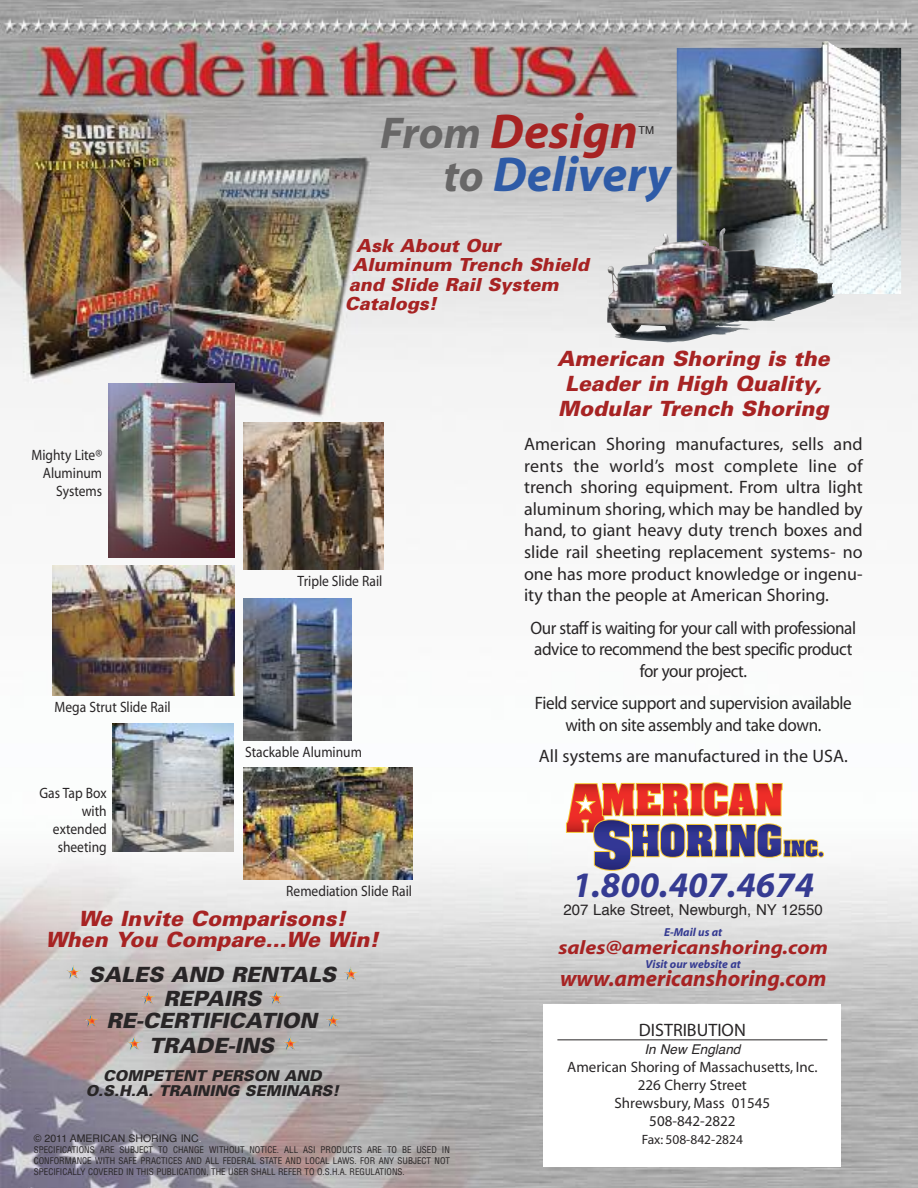
<style>
.page{position:relative;width:918px;height:1188px;background:#fff}
.page>*{position:absolute;margin:0;border:0;box-sizing:border-box;transform-origin:0 0}
.t1{font:italic 700 49.35px/43.7px "Myriad";color:#2e5ba7}
.t2{font:italic 700 36px "Myriad";color:#353b92}
.t3{font:italic 700 22.5px "Myriad";color:#a72323}
.t4{font:italic 900 21px/25.2px "Univers";color:#a72323;text-align:center}
.t5{font:italic 900 21px/23.7px "Univers";color:#282526;text-align:center}
.t6{font:italic 700 19.5px "Myriad";color:#a72323;scale:1.12 1}
.t7{font:18px/21.6px "Myriad";letter-spacing:-.02em;color:#282526;text-align:justify}
.t8{font:18px/21.6px "Myriad";letter-spacing:-.02em;color:#282526;text-align:center;scale:.95 1}
.t9{font:italic 900 18px "Univers";color:#a72323}
.t10{font:18px "Myriad";color:#282526}
.t11{font:15px/18px "Myriad";color:#282526;text-align:right;scale:.9 1}
.t12{font:15px/18px "Myriad";color:#282526;text-align:center}
.t13{font:italic 900 15px/15px "Univers";color:#282526;text-align:center}
.t14{font:15px "Helvetica";color:#282526}
.t15{font:13.5px "Myriad";color:#282526}
.t16{font:italic 13.5px "Helvetica";color:#282526}
.t17{font:italic 700 11.55px "Myriad";color:#353b92}
.t18{font:10.95px "Helvetica";color:#282526}
.t19{font:10.5px "Helvetica";color:#282526}
.t20{font:condensed 9px/10.8px "Helvetica";color:#282526;text-align:justify}
.s1{font-size:44.7px;color:#686767}
.s2{color:#a72323}
.s3{color:#d4d3d4}
</style>
<div class="page">
<img style="left:0;top:0;width:918px;height:1188px">
<svg style="left:65px;top:964px;width:17px;height:16px"></svg>
<svg style="left:282px;top:1035px;width:17px;height:17px"></svg>
<svg style="left:325px;top:1012px;width:17px;height:17px"></svg>
<svg style="left:268px;top:989px;width:17px;height:17px"></svg>
<svg style="left:342px;top:965px;width:18px;height:17px"></svg>
<svg style="left:126px;top:1035px;width:17px;height:17px"></svg>
<svg style="left:83px;top:1012px;width:17px;height:17px"></svg>
<svg style="left:140px;top:989px;width:17px;height:17px"></svg>
<img style="left:243px;top:423px;width:141px;height:146px">
<img style="left:243px;top:598px;width:108px;height:143px">
<img style="left:113px;top:724px;width:121px;height:128px">
<img style="left:109px;top:384px;width:125px;height:173px">
<img style="left:53px;top:566px;width:181px;height:130px">
<img style="left:243px;top:767px;width:170px;height:113px">
<div style="left:818px;top:851px;width:6px;height:7px;border:2px solid #f3c636;border-radius:50%"></div>
<svg style="left:566px;top:782px;width:257px;height:89px"></svg>
<img style="left:677px;top:41px;width:224px;height:253px">
<img style="left:607px;top:228px;width:163px;height:93px">
<div style="left:544px;top:1004px;width:297px;height:162px;background:#fff"></div>
<hr style="left:557px;top:1040px;width:270px;height:1px;background:#282526">
<h1 class="t1" style="left:444px;top:115px;width:229px;text-indent:-63px"><span class="s1">From</span> <span class="s2">Design </span><span class="s1">to</span> Delivery</h1>
<p class="t18" style="left:638px;top:126px;width:17px">TM</p>
<p class="t11" style="left:31px;top:447px;width:80px">Mighty Lite®<br>Aluminum<br>Systems</p>
<p class="t11" style="left:55px;top:699px;width:131px">Mega Strut Slide Rail</p>
<p class="t11" style="left:39px;top:785px;width:76px">Gas Tap Box with extended sheeting</p>
<p class="t9" style="left:356px;top:239px;width:146px">Ask About Our</p>
<p class="t9" style="left:352px;top:259px;width:238px">Aluminum Trench Shield</p>
<p class="t9" style="left:349px;top:278px;width:211px">and Slide Rail System</p>
<p class="t9" style="left:345px;top:298px;width:93px">Catalogs!</p>
<p class="t11" style="left:298px;top:573px;width:96px">Triple Slide Rail</p>
<p class="t11" style="left:245px;top:744px;width:131px">Stackable Aluminum</p>
<p class="t4" style="left:557px;top:348px;width:274px">American Shoring is the<br>Leader in High Quality,<br>Modular Trench Shoring</p>
<p class="t7" style="left:524px;top:435px;width:340px">American Shoring manufactures, sells and rents the world’s most complete line of trench shoring equipment. From ultra light aluminum shoring, which may be handled by hand, to giant heavy duty trench boxes and slide rail sheeting replacement systems- no one has more product knowledge or ingenu&shy;ity than the people at American Shoring.</p>
<p class="t8" style="left:531px;top:618px;width:344px">Our staff is waiting for your call with professional advice to recommend the best specific product for your project.</p>
<p class="t8" style="left:535px;top:694px;width:335px">Field service support and supervision available with on site assembly and take down.</p>
<p class="t10" style="left:539px;top:749px;width:310px">All systems are manufactured in the USA.</p>
<p class="t11" style="left:286px;top:883px;width:141px">Remediation Slide Rail</p>
<p class="t4" style="left:46px;top:910px;width:334px;line-height:21px">We Invite Comparisons!<br>When You Compare...We Win!</p>
<p class="t5" style="left:89px;top:964px;width:249px">SALES AND RENTALS<br>REPAIRS<br>RE-CERTIFICATION<br>TRADE-INS</p>
<p class="t13" style="left:86px;top:1070px;width:255px">COMPETENT PERSON AND<br>O.S.H.A. TRAINING SEMINARS!</p>
<p class="t19" style="left:34px;top:1134px;width:169px">© 2011 AMERICAN SHORING INC<span class="s3">.</span></p>
<p class="t20" style="left:34px;top:1145px;width:418px">SPECIFICATIONS ARE SUBJECT TO CHANGE WITHOUT NOTICE. ALL ASI PRODUCTS ARE TO BE USED IN CONFORMANCE WITH SAFE PRACTICES AND ALL FEDERAL STATE AND LOCAL LAWS. FOR ANY SUBJECT NOT SPECIFICALLY COVERED IN THIS PUBLICATION, THE USER SHALL REFER TO O.S.H.A. REGULATIONS.</p>
<h2 class="t2" style="left:572px;top:871px;width:244px">1.800.407.4674</h2>
<p class="t14" style="left:564px;top:903px;width:261px">207 Lake Street, Newburgh, NY 12550</p>
<p class="t17" style="left:664px;top:927px;width:60px">E-Mail us at</p>
<p class="t6" style="left:558px;top:940px;width:242px">sales@americanshoring.com</p>
<p class="t17" style="left:646px;top:960px;width:97px">Visit our website at</p>
<p class="t3" style="left:560px;top:970px;width:268px">www.americanshoring.com</p>
<p class="t10" style="left:639px;top:1024px;width:108px">DISTRIBUTION</p>
<p class="t16" style="left:644px;top:1044px;width:98px">In New England</p>
<p class="t12" style="left:567px;top:1060px;width:252px">American Shoring of Massachusetts, Inc.<br>226 Cherry Street<br>Shrewsbury, Mass 01545<br>508-842-2822</p>
<p class="t15" style="left:642px;top:1135px;width:103px">Fax: 508-842-2824</p>
</div>
